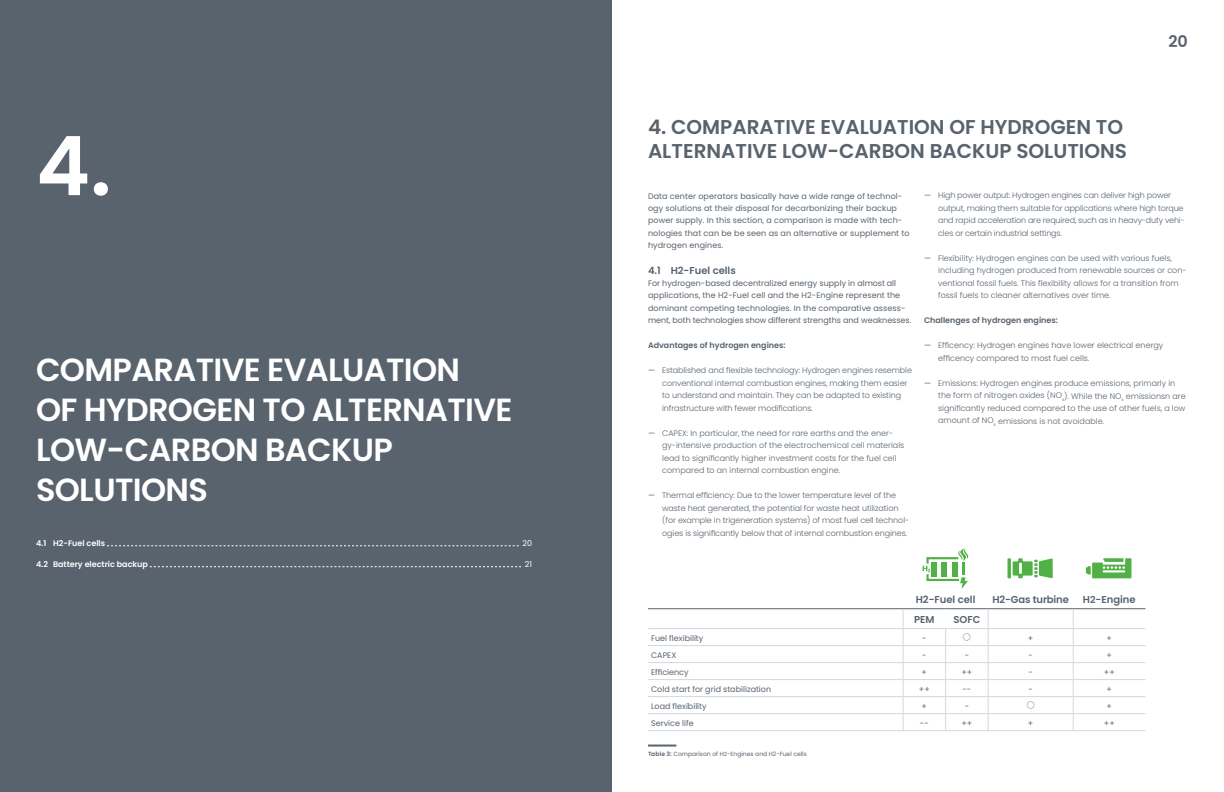
<style>
.page{position:relative;width:1224px;height:792px;background:#fff}
.page>*{position:absolute;margin:0;border:0;box-sizing:border-box;transform-origin:0 0}
.t1{font:600 82px "Poppins";color:#fff}
.t2{font:600 32px/40px "Poppins";letter-spacing:-.02em;color:#fff}
.t3{font:600 20px/24px "Poppins";color:#58636e}
.t4{font:600 16px "Poppins";color:#58636e}
.t5{font:600 10px "Poppins";color:#58636e}
.t6{font:300 8px/12.5px "Poppins";color:#58636e}
.t7{font:8px/12.5px "Poppins";letter-spacing:.01em;color:#58636e}
.t8{font:300 8px/12.5px "Poppins";letter-spacing:-.02em;color:#58636e}
.t9{font:600 8px "Poppins";color:#58636e}
.t10{font:600 8px "Poppins";color:#fff}
.t11{font:8px "Poppins";color:#fff}
.t12{font:700 8px "Source Han Sans CN";color:#58636e}
.t13{font:6px "Poppins";color:#58636e}
.s1{font-weight:400}
.s2{font-size:9.5px}
.s3{font-weight:600}
.s4{font-size:5.7px}
</style>
<div class="page">
<div style="left:0;top:0;width:612px;height:792px;background:#58636e"></div>
<svg style="left:107px;top:546px;width:412px;height:1px"></svg>
<svg style="left:150px;top:566px;width:371px;height:1px"></svg>
<svg style="left:945px;top:629px;width:1px;height:101px"></svg>
<hr style="left:648px;top:608px;width:255px;height:1px;background:#58636e">
<hr style="left:903px;top:608px;width:43px;height:1px;background:#58636e">
<hr style="left:946px;top:608px;width:42px;height:1px;background:#58636e">
<hr style="left:988px;top:608px;width:85px;height:1px;background:#58636e">
<hr style="left:1073px;top:608px;width:72px;height:1px;background:#58636e">
<svg style="left:903px;top:609px;width:1px;height:121px"></svg>
<svg style="left:988px;top:609px;width:1px;height:121px"></svg>
<svg style="left:1073px;top:609px;width:1px;height:121px"></svg>
<hr style="left:648px;top:628px;width:255px;height:1px;background:#d5d8db">
<hr style="left:648px;top:645px;width:255px;height:1px;background:#d5d8db">
<hr style="left:648px;top:662px;width:255px;height:1px;background:#d5d8db">
<hr style="left:648px;top:679px;width:255px;height:1px;background:#d5d8db">
<hr style="left:648px;top:696px;width:255px;height:1px;background:#d5d8db">
<hr style="left:648px;top:713px;width:255px;height:1px;background:#d5d8db">
<hr style="left:648px;top:730px;width:255px;height:1px;background:#d5d8db">
<hr style="left:903px;top:628px;width:43px;height:1px;background:#d5d8db">
<hr style="left:946px;top:628px;width:42px;height:1px;background:#d5d8db">
<hr style="left:988px;top:628px;width:85px;height:1px;background:#d5d8db">
<hr style="left:1073px;top:628px;width:72px;height:1px;background:#d5d8db">
<hr style="left:903px;top:645px;width:43px;height:1px;background:#d5d8db">
<hr style="left:946px;top:645px;width:42px;height:1px;background:#d5d8db">
<hr style="left:988px;top:645px;width:85px;height:1px;background:#d5d8db">
<hr style="left:1073px;top:645px;width:72px;height:1px;background:#d5d8db">
<hr style="left:903px;top:662px;width:43px;height:1px;background:#d5d8db">
<hr style="left:946px;top:662px;width:42px;height:1px;background:#d5d8db">
<hr style="left:988px;top:662px;width:85px;height:1px;background:#d5d8db">
<hr style="left:1073px;top:662px;width:72px;height:1px;background:#d5d8db">
<hr style="left:903px;top:679px;width:43px;height:1px;background:#d5d8db">
<hr style="left:946px;top:679px;width:42px;height:1px;background:#d5d8db">
<hr style="left:988px;top:679px;width:85px;height:1px;background:#d5d8db">
<hr style="left:1073px;top:679px;width:72px;height:1px;background:#d5d8db">
<hr style="left:903px;top:696px;width:43px;height:1px;background:#d5d8db">
<hr style="left:946px;top:696px;width:42px;height:1px;background:#d5d8db">
<hr style="left:988px;top:696px;width:85px;height:1px;background:#d5d8db">
<hr style="left:1073px;top:696px;width:72px;height:1px;background:#d5d8db">
<hr style="left:903px;top:713px;width:43px;height:1px;background:#d5d8db">
<hr style="left:946px;top:713px;width:42px;height:1px;background:#d5d8db">
<hr style="left:988px;top:713px;width:85px;height:1px;background:#d5d8db">
<hr style="left:1073px;top:713px;width:72px;height:1px;background:#d5d8db">
<hr style="left:903px;top:730px;width:43px;height:1px;background:#d5d8db">
<hr style="left:946px;top:730px;width:42px;height:1px;background:#d5d8db">
<hr style="left:988px;top:730px;width:85px;height:1px;background:#d5d8db">
<hr style="left:1073px;top:730px;width:72px;height:1px;background:#d5d8db">
<svg style="left:923px;top:548px;width:45px;height:41px"></svg>
<svg style="left:1086px;top:558px;width:45px;height:20px"></svg>
<hr style="left:648px;top:745px;width:28px;height:2px;background:#58636e">
<hr style="left:1008px;top:558px;width:3px;height:20px;background:#51b046">
<svg style="left:1013px;top:558px;width:40px;height:20px"></svg>
<h1 class="t1" style="left:36px;top:119px;width:77px">4.</h1>
<h2 class="t2" style="left:36px;top:350px;width:478px">COMPARATIVE EVALUATION<br>OF HYDROGEN TO ALTERNATIVE<br>LOW-CARBON BACKUP<br>SOLUTIONS</h2>
<p class="t10" style="left:36px;top:539px;width:71px">4.1 H2-Fuel cells</p>
<p class="t11" style="left:522px;top:539px;width:11px">20</p>
<p class="t10" style="left:36px;top:560px;width:113px">4.2 Battery electric backup</p>
<p class="t11" style="left:525px;top:560px;width:9px">21</p>
<h3 class="t4" style="left:1168px;top:32px;width:21px">20</h3>
<h3 class="t3" style="left:648px;top:116px;width:481px">4. COMPARATIVE EVALUATION OF HYDROGEN TO<br>ALTERNATIVE LOW-CARBON BACKUP SOLUTIONS</h3>
<p class="t7" style="left:648px;top:189px;width:263px">Data center operators basically have a wide range of technol&shy;ogy solutions at their disposal for decarbonizing their backup power supply. In this section, a comparison is made with tech&shy;nologies that can be be seen as an alternative or supplement to hydrogen engines.</p>
<p class="t5" style="left:648px;top:264px;width:89px">4.1 H2-Fuel cells</p>
<p class="t7" style="left:648px;top:277px;width:265px">For hydrogen-based decentralized energy supply in almost all applications, the H2-Fuel cell and the H2-Engine represent the dominant competing technologies. In the comparative assess&shy;ment, both technologies show different strengths and weaknesses.</p>
<p class="t9" style="left:648px;top:341px;width:139px">Advantages of hydrogen engines:</p>
<p class="t6" style="left:662px;top:364px;width:251px;text-indent:-14px"><span class="s1">—</span> Established and flexible technology: Hydrogen engines resemble conventional internal combustion engines, making them easier to understand and maintain. They can be adapted to existing infrastructure with fewer modifications.</p>
<p class="t6" style="left:662px;top:427px;width:244px;text-indent:-14px"><span class="s1">—</span> CAPEX: In particular, the need for rare earths and the ener&shy;gy-intensive production of the electrochemical cell materials lead to significantly higher investment costs for the fuel cell compared to an internal combustion engine.</p>
<p class="t6" style="left:662px;top:489px;width:249px;text-indent:-14px"><span class="s1">—</span> Thermal efficiency: Due to the lower temperature level of the waste heat generated, the potential for waste heat utilization (for example in trigeneration systems) of most fuel cell technol&shy;ogies is significantly below that of internal combustion engines.</p>
<p class="t8" style="left:938px;top:189px;width:248px;text-indent:-14px"><span class="s1">—</span> High power output: Hydrogen engines can deliver high power output, making them suitable for applications where high torque and rapid acceleration are required, such as in heavy-duty vehi&shy;cles or certain industrial settings.</p>
<p class="t6" style="left:938px;top:252px;width:250px;text-indent:-14px"><span class="s1">—</span> Flexibility: Hydrogen engines can be used with various fuels, including hydrogen produced from renewable sources or con&shy;ventional fossil fuels. This flexibility allows for a transition from fossil fuels to cleaner alternatives over time.</p>
<p class="t9" style="left:924px;top:316px;width:135px">Challenges of hydrogen engines:</p>
<p class="t6" style="left:938px;top:339px;width:227px;text-indent:-14px"><span class="s1">—</span> Efficency: Hydrogen engines have lower electrical energy efficency compared to most fuel cells.</p>
<p class="t6" style="left:938px;top:377px;width:249px;text-indent:-14px"><span class="s1">—</span> Emissions: Hydrogen engines produce emissions, primarly in the form of nitrogen oxides (NO<sub>x</sub>). While the NO<sub>x</sub> emissionsn are significantly reduced compared to the use of other fuels, a low amount of NO<sub>x</sub> emissions is not avoidable.</p>
<p class="t5" style="left:916px;top:593px;width:61px">H2-Fuel cell</p>
<p class="t5" style="left:992px;top:593px;width:78px">H2-Gas turbine</p>
<p class="t5" style="left:1083px;top:593px;width:54px">H<span class="s2">2</span>-Engine</p>
<p class="t5" style="left:914px;top:614px;width:22px">PEM</p>
<p class="t5" style="left:953px;top:614px;width:28px">SOFC</p>
<p class="t7" style="left:651px;top:632px;width:54px">Fuel flexibility</p>
<p class="t7" style="left:922px;top:632px;width:6px">-</p>
<p class="t12" style="left:963px;top:632px;width:9px">○</p>
<p class="t7" style="left:1028px;top:632px;width:7px">+</p>
<p class="t7" style="left:1107px;top:632px;width:7px">+</p>
<p class="t7" style="left:651px;top:649px;width:27px">CAPEX</p>
<p class="t7" style="left:922px;top:649px;width:6px">-</p>
<p class="t7" style="left:965px;top:649px;width:6px">-</p>
<p class="t7" style="left:1028px;top:649px;width:6px">-</p>
<p class="t7" style="left:1107px;top:649px;width:7px">+</p>
<p class="t7" style="left:651px;top:666px;width:39px">Efficiency</p>
<p class="t7" style="left:922px;top:666px;width:7px">+</p>
<p class="t7" style="left:961px;top:666px;width:12px">++</p>
<p class="t7" style="left:1028px;top:666px;width:6px">-</p>
<p class="t7" style="left:1104px;top:666px;width:12px">++</p>
<p class="t7" style="left:651px;top:683px;width:122px">Cold start for grid stabilization</p>
<p class="t7" style="left:919px;top:683px;width:12px">++</p>
<p class="t7" style="left:963px;top:683px;width:10px">--</p>
<p class="t7" style="left:1028px;top:683px;width:6px">-</p>
<p class="t7" style="left:1107px;top:683px;width:7px">+</p>
<p class="t7" style="left:651px;top:700px;width:57px">Load flexibility</p>
<p class="t7" style="left:922px;top:700px;width:7px">+</p>
<p class="t7" style="left:965px;top:700px;width:6px">-</p>
<p class="t12" style="left:1027px;top:700px;width:9px">○</p>
<p class="t7" style="left:1107px;top:700px;width:7px">+</p>
<p class="t7" style="left:651px;top:717px;width:44px">Service life</p>
<p class="t7" style="left:920px;top:717px;width:10px">--</p>
<p class="t7" style="left:961px;top:717px;width:12px">++</p>
<p class="t7" style="left:1028px;top:717px;width:7px">+</p>
<p class="t7" style="left:1104px;top:717px;width:12px">++</p>
<p class="t13" style="left:648px;top:750px;width:160px"><span class="s3">Table 3:</span> Comparison of H<span class="s4">2</span>-Engines and H2-Fuel cells</p>
</div>
